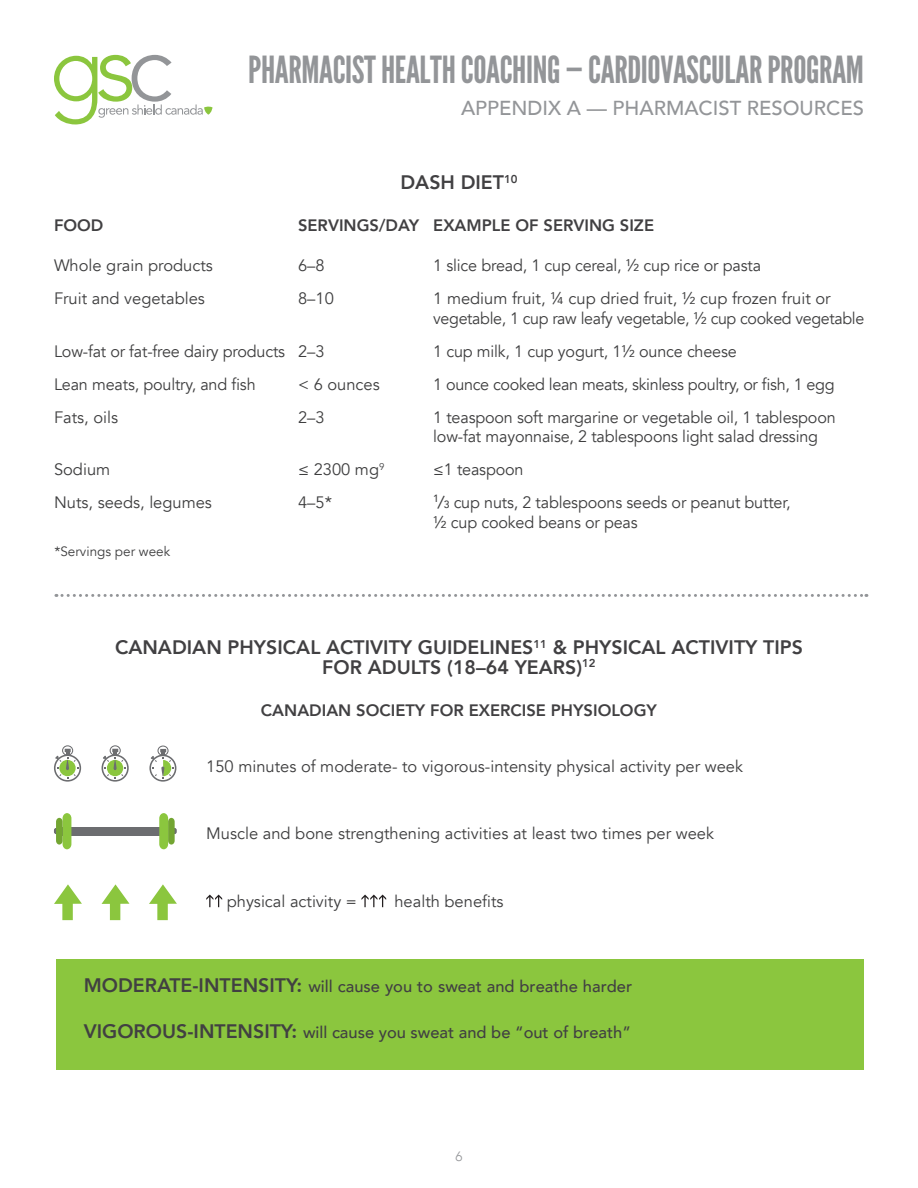
<style>
.page{position:relative;width:918px;height:1188px;background:#fff}
.page>*{position:absolute;margin:0;border:0;box-sizing:border-box;transform-origin:0 0}
.t1{font:37.35px "League Gothic";letter-spacing:-.01em;color:#939598}
.t2{font:500 20.25px "Avenir";color:#939598}
.t3{font:800 19.5px/19.5px "Avenir";color:#414042;text-align:center}
.t4{font:16.5px/19.5px "Avenir";letter-spacing:-.01em;color:#3e3e3f}
.t5{font:500 16.5px "Avenir";color:#414042}
.t6{font:800 16.5px "Avenir";color:#414042}
.t7{font:13.5px "Avenir";color:#3e3e3f}
.t8{font:300 13.5px "Avenir";color:#939598}
.s1{font-weight:500}
.s2{font-weight:500;font-size:10.5px}
.s3{font-weight:800;font-size:19.5px}
</style>
<div class="page">
<svg style="left:56px;top:594px;width:811px;height:3px"></svg>
<svg style="left:54px;top:55px;width:159px;height:69px"></svg>
<svg style="left:54px;top:745px;width:27px;height:37px"></svg>
<svg style="left:102px;top:745px;width:27px;height:37px"></svg>
<svg style="left:149px;top:746px;width:27px;height:36px"></svg>
<div style="left:63px;top:827px;width:99px;height:9px;background:#6c6d70"></div>
<svg style="left:54px;top:813px;width:17px;height:36px"></svg>
<svg style="left:159px;top:813px;width:18px;height:36px"></svg>
<svg style="left:54px;top:884px;width:28px;height:36px"></svg>
<svg style="left:102px;top:884px;width:27px;height:36px"></svg>
<svg style="left:149px;top:884px;width:28px;height:36px"></svg>
<svg style="left:206px;top:895px;width:16px;height:12px"></svg>
<svg style="left:361px;top:895px;width:25px;height:12px"></svg>
<div style="left:56px;top:959px;width:808px;height:110px;background:#8bc63e"></div>
<h1 class="t1" style="left:248px;top:48px;width:617px">PHARMACIST HEALTH COACHING — CARDIOVASCULAR PROGRAM</h1>
<p class="t2" style="left:461px;top:90px;width:404px">APPENDIX A — PHARMACIST RESOURCES</p>
<h2 class="t3" style="left:400px;top:173px;width:119px">DASH DIET<sup>10</sup></h2>
<p class="t6" style="left:54px;top:213px;width:51px">FOOD</p>
<p class="t6" style="left:298px;top:213px;width:123px">SERVINGS/DAY</p>
<p class="t6" style="left:433px;top:213px;width:222px">EXAMPLE OF SERVING SIZE</p>
<p class="t4" style="left:54px;top:256px;width:160px">Whole grain products</p>
<p class="t4" style="left:298px;top:256px;width:28px">6–8</p>
<p class="t4" style="left:433px;top:256px;width:329px">1 slice bread, 1 cup cereal, ½ cup rice or pasta</p>
<p class="t4" style="left:54px;top:289px;width:152px">Fruit and vegetables</p>
<p class="t4" style="left:298px;top:289px;width:37px">8–10</p>
<p class="t4" style="left:433px;top:289px;width:433px">1 medium fruit, ¼ cup dried fruit, ½ cup frozen fruit or vegetable, 1 cup raw leafy vegetable, ½ cup cooked vegetable</p>
<p class="t4" style="left:54px;top:341px;width:233px">Low-fat or fat-free dairy products</p>
<p class="t4" style="left:298px;top:341px;width:28px">2–3</p>
<p class="t4" style="left:433px;top:341px;width:305px">1 cup milk, 1 cup yogurt, 1½ ounce cheese</p>
<p class="t4" style="left:54px;top:374px;width:203px">Lean meats, poultry, and fish</p>
<p class="t4" style="left:298px;top:374px;width:83px">&lt; 6 ounces</p>
<p class="t4" style="left:433px;top:374px;width:403px">1 ounce cooked lean meats, skinless poultry, or fish, 1 egg</p>
<p class="t4" style="left:54px;top:407px;width:66px">Fats, oils</p>
<p class="t4" style="left:298px;top:407px;width:28px">2–3</p>
<p class="t4" style="left:433px;top:407px;width:404px">1 teaspoon soft margarine or vegetable oil, 1 tablespoon low-fat mayonnaise, 2 tablespoons light salad dressing</p>
<p class="t4" style="left:54px;top:460px;width:58px">Sodium</p>
<p class="t4" style="left:298px;top:460px;width:88px">≤ 2300 mg<sup>9</sup></p>
<p class="t4" style="left:433px;top:460px;width:92px">≤1 teaspoon</p>
<p class="t4" style="left:54px;top:493px;width:160px">Nuts, seeds, legumes</p>
<p class="t4" style="left:298px;top:493px;width:35px">4–5*</p>
<p class="t4" style="left:433px;top:493px;width:359px"><sup>1</sup><span class="s1">/</span><span class="s2">3</span> cup nuts, 2 tablespoons seeds or peanut butter, ½ cup cooked beans or peas</p>
<p class="t7" style="left:54px;top:543px;width:117px">*Servings per week</p>
<h2 class="t3" style="left:115px;top:638px;width:689px">CANADIAN PHYSICAL ACTIVITY GUIDELINES<sup>11</sup> &amp; PHYSICAL ACTIVITY TIPS<br>FOR ADULTS (18–64 YEARS)<sup>12</sup></h2>
<p class="t6" style="left:261px;top:697px;width:397px">CANADIAN SOCIETY FOR EXERCISE PHYSIOLOGY</p>
<p class="t4" style="left:206px;top:757px;width:538px">150 minutes of moderate- to vigorous-intensity physical activity per week</p>
<p class="t4" style="left:206px;top:824px;width:509px">Muscle and bone strengthening activities at least two times per week</p>
<p class="t4" style="left:227px;top:892px;width:132px">physical activity =</p>
<p class="t4" style="left:394px;top:892px;width:111px">health benefits</p>
<p class="t5" style="left:84px;top:972px;width:550px"><span class="s3">MODERATE-INTENSITY:</span> will cause you to sweat and breathe harder</p>
<p class="t5" style="left:84px;top:1018px;width:549px"><span class="s3">VIGOROUS-INTENSITY:</span> will cause you sweat and be “out of breath”</p>
<p class="t8" style="left:455px;top:1148px;width:9px">6</p>
</div>
